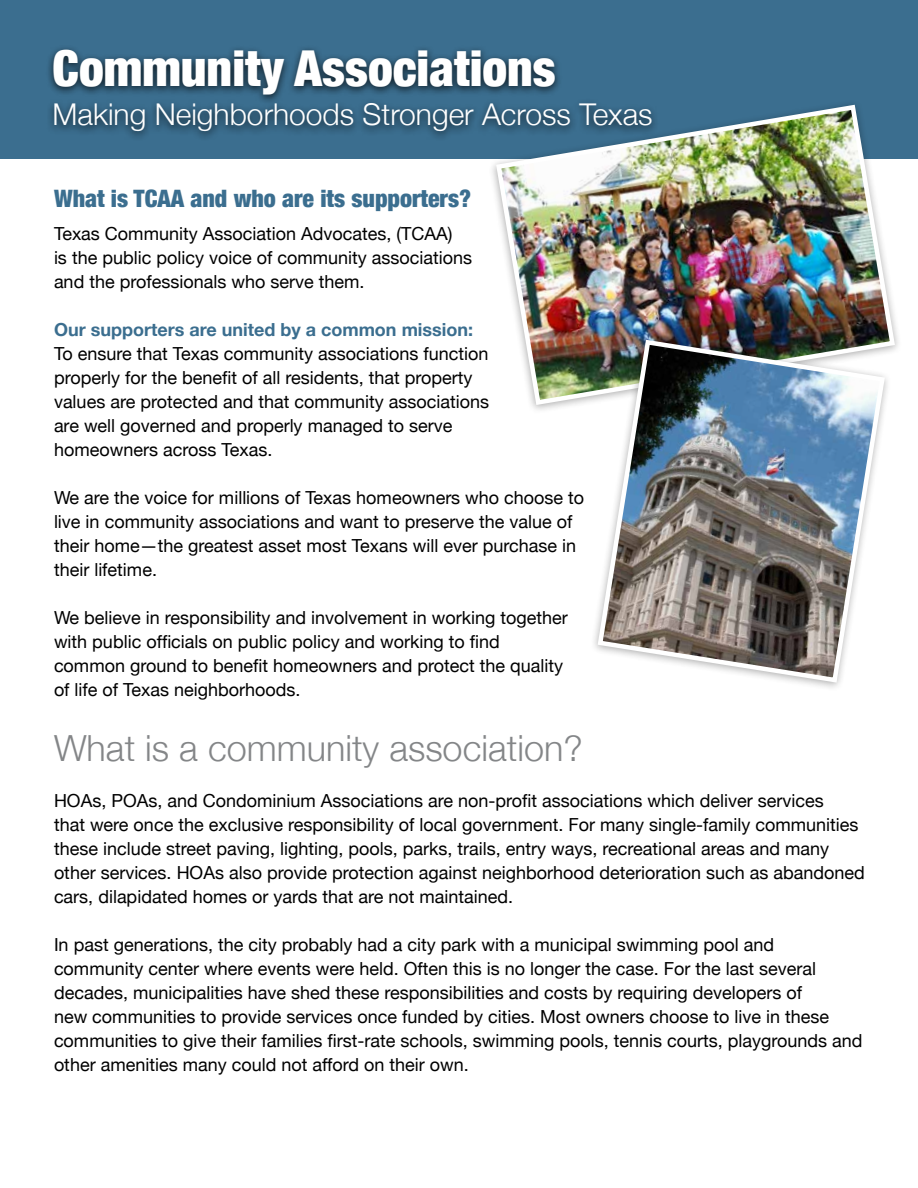
<style>
.page{position:relative;width:918px;height:1188px;background:#fff}
.page>*{position:absolute;margin:0;border:0;box-sizing:border-box;transform-origin:0 0}
.t1{font:900 condensed 49.5px "Helvetica Neue";color:#fff}
.t2{font:300 36px "Helvetica Neue";color:#848688}
.t3{font:300 30px "Helvetica Neue";color:#fff}
.t4{font:900 condensed 24px "Helvetica Neue";color:#3b6e8f}
.t5{font:18px/24px "Helvetica Neue";color:#000}
.t6{font:700 18px "Helvetica Neue";color:#3b6e8f}
</style>
<div class="page">
<div style="left:0;top:0;width:918px;height:159px;background:#3b6e8f"></div>
<div style="left:488px;top:99px;width:414px;height:315px;background:#000;opacity:.31"></div>
<img style="left:494px;top:102px;width:404px;height:306px">
<div style="left:590px;top:334px;width:302px;height:358px;background:#000;opacity:.31"></div>
<img style="left:595px;top:337px;width:292px;height:348px">
<div style="left:45px;top:44px;width:615px;height:98px;background:#000;opacity:.75"></div>
<h1 class="t1" style="left:52px;top:27px;width:505px">Community Associations</h1>
<h3 class="t3" style="left:52px;top:90px;width:602px">Making Neighborhoods Stronger Across Texas</h3>
<h3 class="t4" style="left:54px;top:179px;width:419px">What is TCAA and who are its supporters?</h3>
<p class="t5" style="left:54px;top:223px;width:420px">Texas Community Association Advocates, (TCAA)<br>is the public policy voice of community associations and the professionals who serve them.</p>
<p class="t6" style="left:54px;top:316px;width:421px">Our supporters are united by a common mission:</p>
<p class="t5" style="left:54px;top:343px;width:437px">To ensure that Texas community associations function properly for the benefit of all residents, that property values are protected and that community associations are well governed and properly managed to serve homeowners across Texas.</p>
<p class="t5" style="left:54px;top:487px;width:532px">We are the voice for millions of Texas homeowners who choose to live in community associations and want to preserve the value of their home—the greatest asset most Texans will ever purchase in their lifetime.</p>
<p class="t5" style="left:54px;top:607px;width:515px">We believe in responsibility and involvement in working together with public officials on public policy and working to find common ground to benefit homeowners and protect the quality of life of Texas neighborhoods.</p>
<h2 class="t2" style="left:54px;top:719px;width:530px">What is a community association?</h2>
<p class="t5" style="left:54px;top:789px;width:812px">HOAs, POAs, and Condominium Associations are non-profit associations which deliver services<br>that were once the exclusive responsibility of local government. For many single-family communities these include street paving, lighting, pools, parks, trails, entry ways, recreational areas and many other services. HOAs also provide protection against neighborhood deterioration such as abandoned cars, dilapidated homes or yards that are not maintained.</p>
<p class="t5" style="left:54px;top:933px;width:810px">In past generations, the city probably had a city park with a municipal swimming pool and community center where events were held. Often this is no longer the case. For the last several decades, municipalities have shed these responsibilities and costs by requiring developers of<br>new communities to provide services once funded by cities. Most owners choose to live in these communities to give their families first-rate schools, swimming pools, tennis courts, playgrounds and other amenities many could not afford on their own.</p>
</div>
